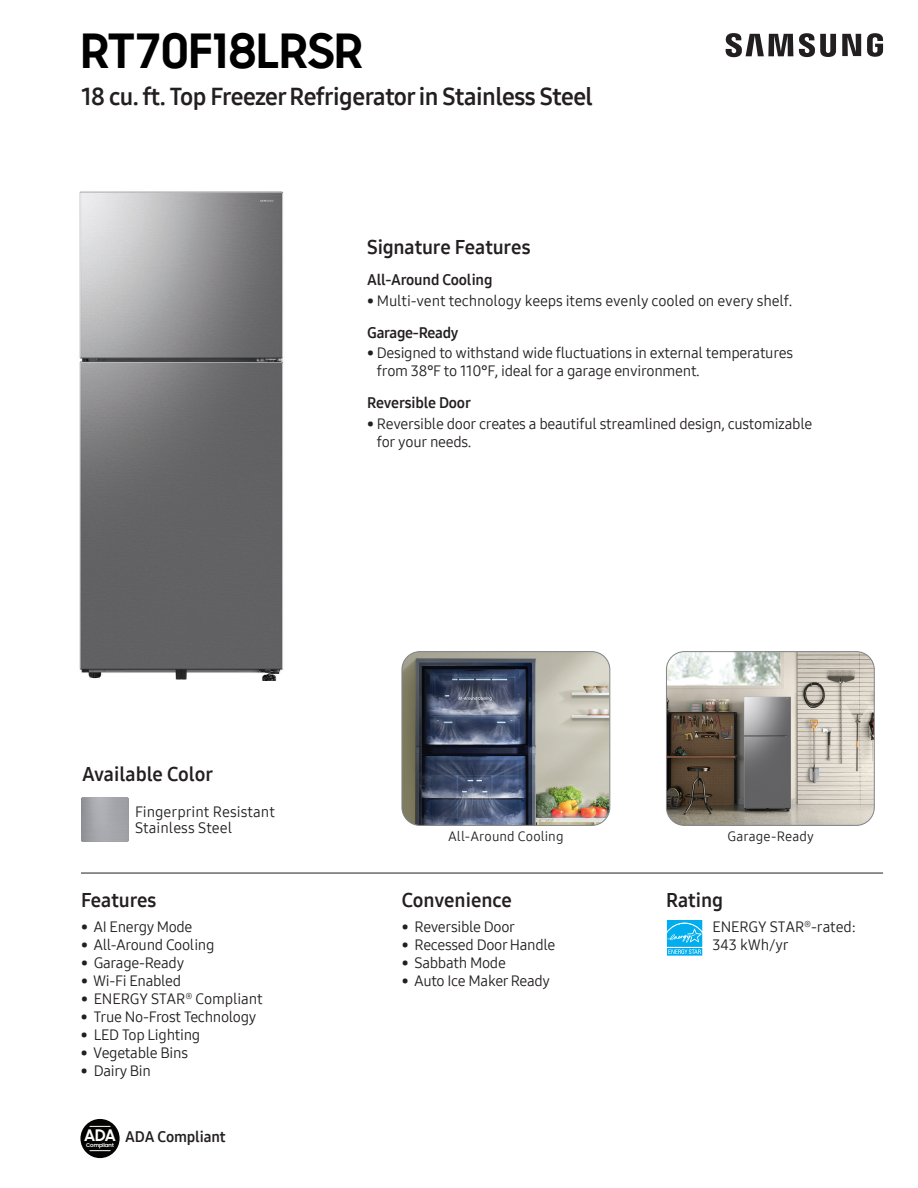
<style>
.page{position:relative;width:918px;height:1188px;background:#fff}
.page>*{position:absolute;margin:0;border:0;box-sizing:border-box;transform-origin:0 0}
.t1{font:700 48px "Samsung Sharp Sans";color:#000}
.t2{font:24px "Samsung One 700";letter-spacing:-.02em;color:#231f20}
.t3{font:19.5px "Samsung One 700";color:#231f20}
.t4{font:15px/18px "Samsung One 400";letter-spacing:-.02em;color:#231f20}
.t5{font:15px "Samsung One 700";letter-spacing:-.01em;color:#231f20}
.t6{font:15px/16.5px "Samsung One 400";color:#231f20}
.t7{font:13.5px "Samsung One 400";letter-spacing:.005em;color:#231f20}
.t8{font:700 5.25px "Samsung Sharp Sans";color:#fff}
.s1{font-family:"Samsung Sharp Sans";font-weight:700;font-size:16.2px;color:#fff}
</style>
<div class="page">
<svg style="left:726px;top:33px;width:157px;height:24px"></svg>
<hr style="left:81px;top:873px;width:802px;height:1px;background:#231f20">
<svg style="left:666px;top:920px;width:37px;height:36px"></svg>
<div style="left:80px;top:1119px;width:40px;height:39px;background:#040503;border-radius:50%"></div>
<svg style="left:90px;top:1126px;width:20px;height:1px"></svg>
<svg style="left:90px;top:1150px;width:20px;height:1px"></svg>
<img style="left:666px;top:652px;width:207px;height:173px">
<div style="left:666px;top:651px;width:209px;height:175px;border:1px solid #808285;border-radius:18px"></div>
<img style="left:402px;top:652px;width:208px;height:173px">
<div style="left:402px;top:651px;width:208px;height:175px;border:1px solid #808285;border-radius:18px"></div>
<img style="left:79px;top:191px;width:204px;height:489px">
<h1 class="t1" style="left:81px;top:15px;width:283px">RT70F18LRSR</h1>
<h2 class="t2" style="left:81px;top:80px;width:514px">18 cu. ft. Top Freezer Refrigerator in Stainless Steel</h2>
<h3 class="t3" style="left:367px;top:234px;width:165px">Signature Features</h3>
<p class="t5" style="left:367px;top:270px;width:127px">All-Around Cooling</p>
<p class="t4" style="left:367px;top:292px;width:427px">• Multi-vent technology keeps items evenly cooled on every shelf.</p>
<p class="t5" style="left:367px;top:322px;width:93px">Garage-Ready</p>
<p class="t4" style="left:377px;top:344px;width:418px;text-indent:-10px">• Designed to withstand wide fluctuations in external temperatures from 38°F to 110°F, ideal for a garage environment.</p>
<p class="t5" style="left:367px;top:392px;width:105px">Reversible Door</p>
<p class="t4" style="left:377px;top:414px;width:437px;text-indent:-10px">• Reversible door creates a beautiful streamlined design, customizable for your needs.</p>
<h3 class="t3" style="left:82px;top:761px;width:133px">Available Color</h3>
<p class="t6" style="left:135px;top:803px;width:141px">Fingerprint Resistant<br>Stainless Steel</p>
<h3 class="t3" style="left:81px;top:887px;width:77px">Features</h3>
<p class="t4" style="left:81px;top:918px;width:113px">• AI Energy Mode</p>
<p class="t4" style="left:81px;top:936px;width:135px">• All-Around Cooling</p>
<p class="t4" style="left:81px;top:954px;width:105px">• Garage-Ready</p>
<p class="t4" style="left:81px;top:972px;width:102px">• Wi-Fi Enabled</p>
<p class="t4" style="left:81px;top:990px;width:183px">• ENERGY STAR<sup>®</sup> Compliant</p>
<p class="t4" style="left:81px;top:1008px;width:177px">• True No-Frost Technology</p>
<p class="t4" style="left:81px;top:1026px;width:121px">• LED Top Lighting</p>
<p class="t4" style="left:81px;top:1044px;width:109px">• Vegetable Bins</p>
<p class="t4" style="left:81px;top:1062px;width:71px">• Dairy Bin</p>
<p class="t5" style="left:84px;top:1126px;width:143px"><span class="s1">ADA</span> ADA Compliant</p>
<p class="t8" style="left:86px;top:1141px;width:29px">Compliant</p>
<p class="t7" style="left:448px;top:828px;width:117px">All-Around Cooling</p>
<p class="t7" style="left:728px;top:827px;width:88px">Garage-Ready</p>
<h3 class="t3" style="left:402px;top:887px;width:112px">Convenience</h3>
<p class="t4" style="left:402px;top:918px;width:115px">• Reversible Door</p>
<p class="t4" style="left:402px;top:936px;width:155px">• Recessed Door Handle</p>
<p class="t4" style="left:402px;top:954px;width:106px">• Sabbath Mode</p>
<p class="t4" style="left:402px;top:972px;width:150px">• Auto Ice Maker Ready</p>
<h3 class="t3" style="left:666px;top:887px;width:59px">Rating</h3>
<p class="t4" style="left:713px;top:918px;width:145px">ENERGY STAR<sup>®</sup>-rated:<br>343 kWh/yr</p>
</div>
